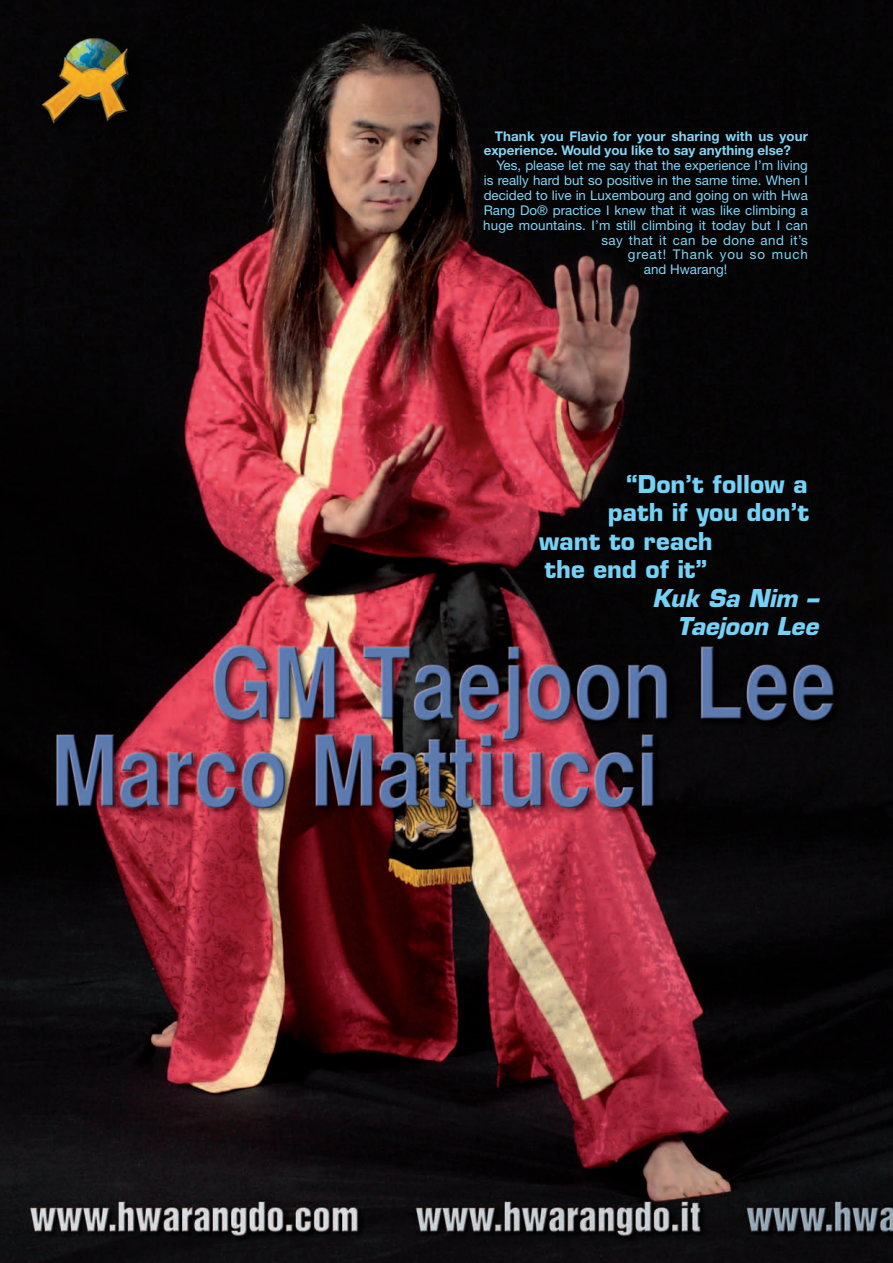
<style>
.page{position:relative;width:893px;height:1263px;background:#fff}
.page>*{position:absolute;margin:0;border:0;box-sizing:border-box;transform-origin:0 0}
.t1{font:700 24px "Eurostile";color:#75d1f6}
.t2{font:italic 700 24px/28.5px "Eurostile";color:#75d1f6;text-align:right}
.t3{font:13.35px "Helvetica Neue";color:#82d5f7}
.t4{font:700 13.35px/14.9px "Helvetica Neue";color:#82d5f7}
.t5{font:13.35px "Helvetica Neue";letter-spacing:.035em;color:#82d5f7}
.t6{font:13.35px "Helvetica Neue";letter-spacing:.07em;color:#82d5f7}
</style>
<div class="page">
<img style="left:0;top:0;width:893px;height:1263px">
<p class="t4" style="left:484px;top:128px;width:326px;text-indent:11px">Thank you Flavio for your sharing with us your experience. Would you like to say anything else?</p>
<p class="t3" style="left:496px;top:158px;width:313px">Yes, please let me say that the experience I’m living</p>
<p class="t3" style="left:484px;top:172px;width:326px">is really hard bu t so positive inthe same time. WhenI</p>
<p class="t3" style="left:484px;top:187px;width:326px">decided to live inLu xembou rg and going onwith Hwa</p>
<p class="t3" style="left:484px;top:202px;width:326px">Rang Do® practice I knew that it was like climbing a</p>
<p class="t3" style="left:483px;top:217px;width:330px">hu ge mou ntains. I’m still climbing it today bu t I can</p>
<p class="t5" style="left:601px;top:232px;width:208px">say that it can be done and it’s</p>
<p class="t6" style="left:628px;top:247px;width:182px">great! Thank you so mu ch</p>
<p class="t3" style="left:644px;top:262px;width:85px">and Hwarang!</p>
<h1 class="t1" style="left:626px;top:469px;width:183px">“Don’t follow a</h1>
<h1 class="t1" style="left:608px;top:498px;width:203px">path if you don’t</h1>
<h1 class="t1" style="left:539px;top:526px;width:175px">want to reach</h1>
<h1 class="t1" style="left:545px;top:555px;width:164px">the end of it”</h1>
<h1 class="t2" style="left:652px;top:583px;width:168px">Kuk Sa Nim –<br>Taejoon Lee</h1>
</div>
